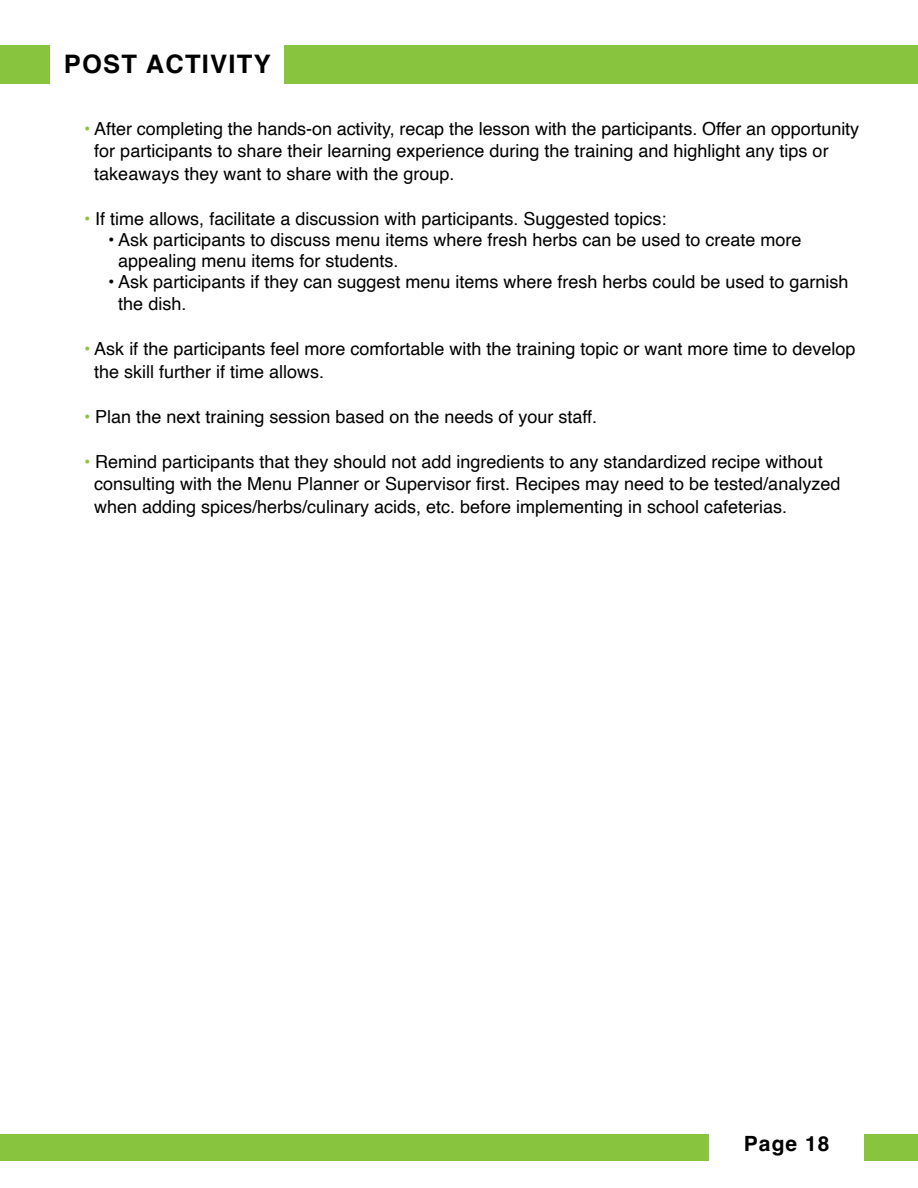
<style>
.page{position:relative;width:918px;height:1188px;background:#fff}
.page>*{position:absolute;margin:0;border:0;box-sizing:border-box;transform-origin:0 0}
.t1{font:700 25.5px "Helvetica";letter-spacing:.05em;color:#000}
.t2{font:700 21px "Helvetica";letter-spacing:.05em;color:#000}
.t3{font:18px/22.5px "Helvetica";color:#000}
.s1{color:#89c43e}
</style>
<div class="page">
<div style="left:0;top:45px;width:918px;height:39px;background:#89c43e"></div>
<div style="left:51px;top:32px;width:233px;height:68px;background:#fff"></div>
<div style="left:0;top:1134px;width:918px;height:27px;background:#89c43e"></div>
<div style="left:710px;top:1122px;width:154px;height:46px;background:#fff"></div>
<h1 class="t1" style="left:64px;top:49px;width:209px">POST ACTIVITY</h1>
<p class="t3" style="left:94px;top:118px;width:766px;text-indent:-10px"><span class="s1">•</span> After completing the hands-on activity, recap the lesson with the participants. Offer an opportunity for participants to share their learning experience during the training and highlight any tips or takeaways they want to share with the group.</p>
<p class="t3" style="left:84px;top:208px;width:584px"><span class="s1">•</span> If time allows, facilitate a discussion with participants. Suggested topics:</p>
<p class="t3" style="left:118px;top:229px;width:685px;line-height:21px;text-indent:-10px">• Ask participants to discuss menu items where fresh herbs can be used to create more appealing menu items for students.</p>
<p class="t3" style="left:118px;top:271px;width:732px;text-indent:-10px">• Ask participants if they can suggest menu items where fresh herbs could be used to garnish the dish.</p>
<p class="t3" style="left:94px;top:338px;width:763px;text-indent:-10px"><span class="s1">•</span> Ask if the participants feel more comfortable with the training topic or want more time to develop the skill further if time allows.</p>
<p class="t3" style="left:84px;top:406px;width:515px"><span class="s1">•</span> Plan the next training session based on the needs of your staff.</p>
<p class="t3" style="left:94px;top:451px;width:748px;text-indent:-10px"><span class="s1">•</span> Remind participants that they should not add ingredients to any standardized recipe without consulting with the Menu Planner or Supervisor first. Recipes may need to be tested/analyzed when adding spices/herbs/culinary acids, etc. before implementing in school cafeterias.</p>
<p class="t2" style="left:744px;top:1131px;width:87px">Page 18</p>
</div>
